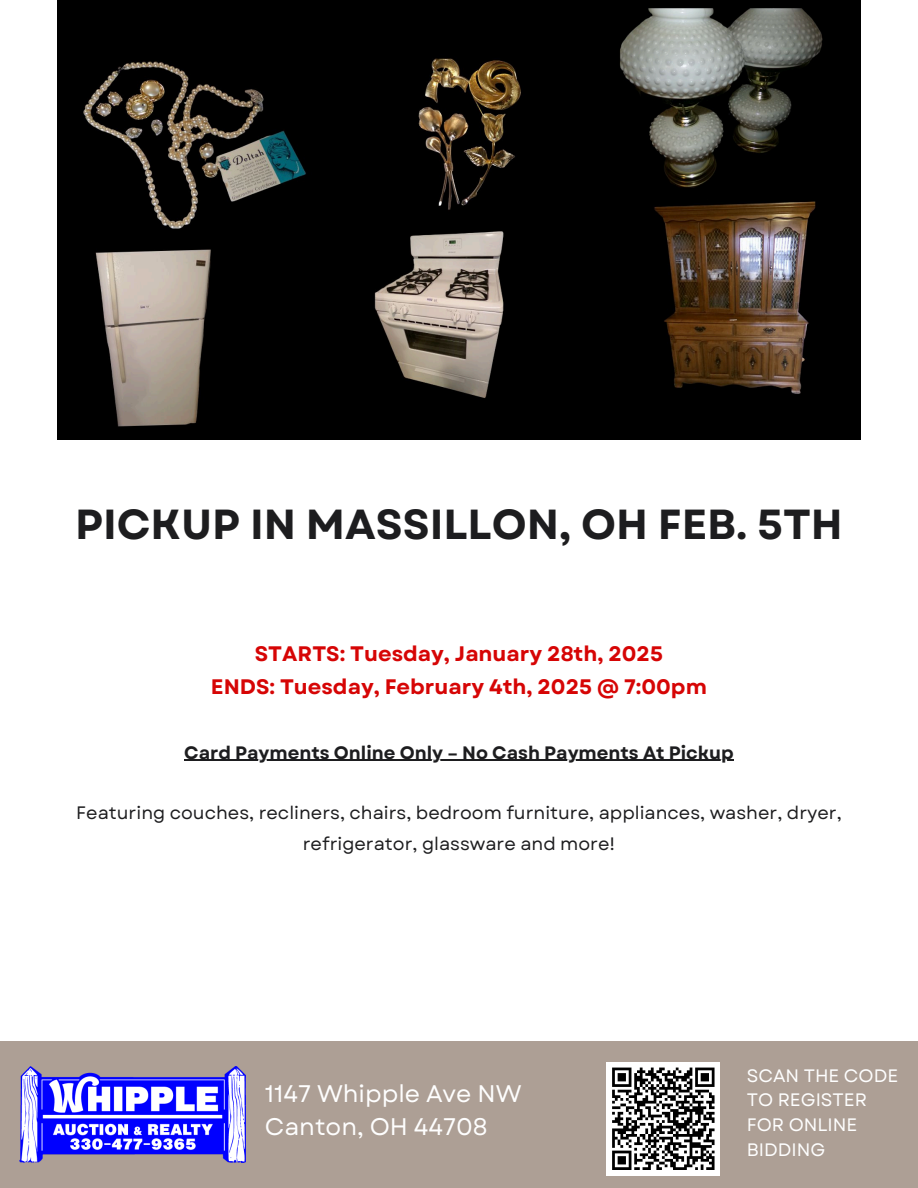
<style>
.page{position:relative;width:918px;height:1188px;background:#fff}
.page>*{position:absolute;margin:0;border:0;box-sizing:border-box;transform-origin:0 0}
.t1{font:700 42px "Garet";color:#1d1d1f}
.t2{font:24px/32.7px "Garet";color:#fefefe}
.t3{font:700 21px/32.7px "Garet";color:#d60505;text-align:center}
.t4{font:18px/30.3px "Garet";color:#1d1d1f;text-align:center}
.t5{font:700 18px "Garet";color:#1d1d1f}
.t6{font:18px/24.8px "Garet";color:#fefefe}
</style>
<div class="page">
<img style="left:58px;top:0;width:802px;height:440px">
<div style="left:0;top:1041px;width:918px;height:147px;background:#ad9f95"></div>
<img style="left:19px;top:1067px;width:226px;height:95px">
<div style="left:607px;top:1062px;width:113px;height:114px;background:#fff"></div>
<svg style="left:612px;top:1067px;width:103px;height:103px"></svg>
<hr style="left:184px;top:760px;width:550px;height:1px;background:#1d1d1f">
<h3 class="t1" style="left:75px;top:494px;width:769px">PICKUP IN MASSILLON, OH FEB. 5TH</h3>
<p class="t3" style="left:211px;top:638px;width:497px">STARTS: Tuesday, January 28th, 2025<br>ENDS: Tuesday, February 4th, 2025 @ 7:00pm</p>
<h5 class="t5" style="left:184px;top:739px;width:551px">Card Payments Online Only – No Cash Payments At Pickup</h5>
<p class="t4" style="left:76px;top:798px;width:767px">Featuring couches, recliners, chairs, bedroom furniture, appliances, washer, dryer, refrigerator, glassware and more!</p>
<p class="t2" style="left:265px;top:1077px;width:258px">1147 Whipple Ave NW<br>Canton, OH 44708</p>
<h1 class="t6" style="left:747px;top:1063px;width:153px">SCAN THE CODE<br>TO REGISTER<br>FOR ONLINE<br>BIDDING</h1>
</div>
